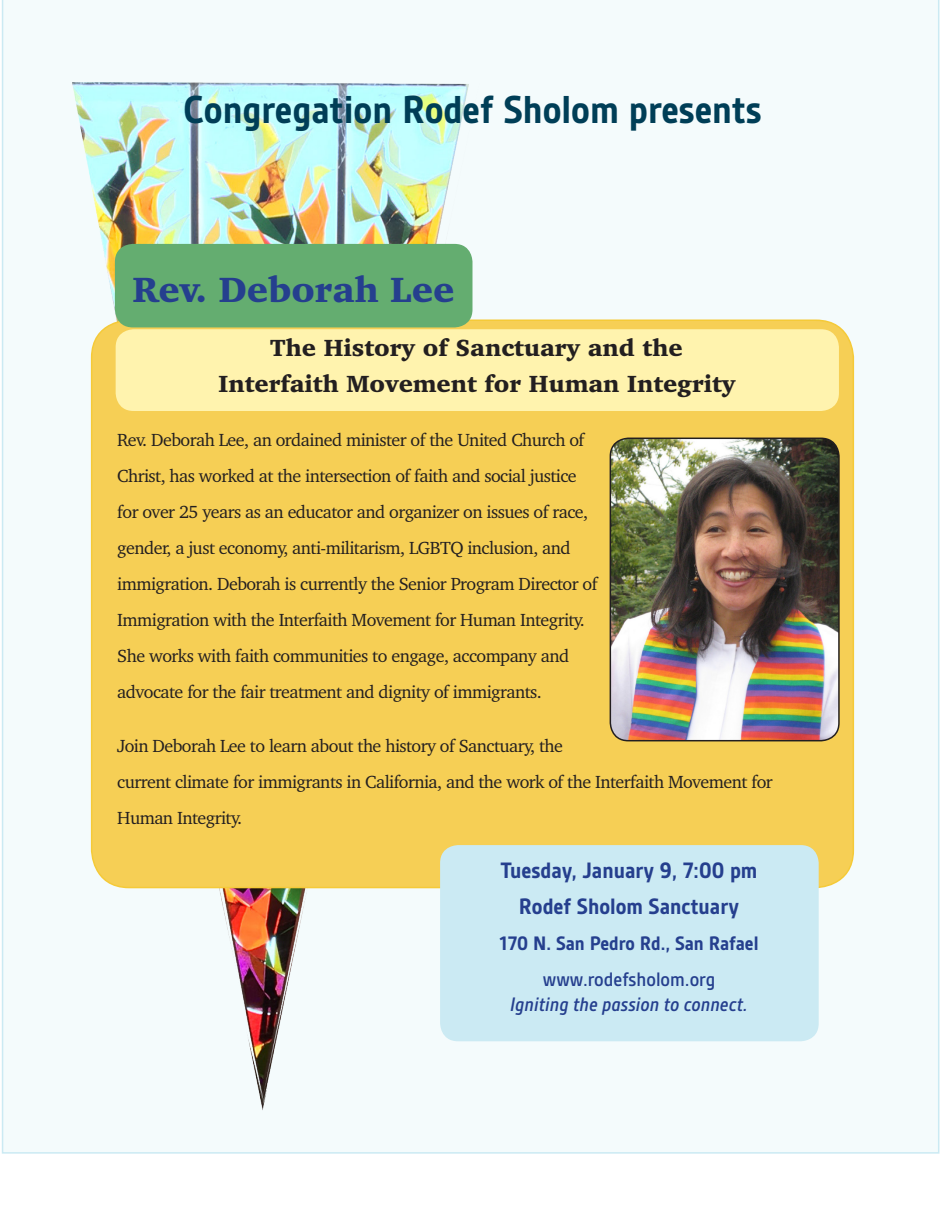
<style>
.page{position:relative;width:945px;height:1215px;background:#fff}
.page>*{position:absolute;margin:0;border:0;box-sizing:border-box;transform-origin:0 0}
.t1{font:700 42px "Gesta Semi Cond";color:#003e57}
.SpeakerSeries_DateSp{font:900 36px "Charter BT Pro";color:#253f8e}
.SocJust_Headline{font:900 24px/36px "Charter BT Pro";color:#231f20;text-align:center}
.SpeakerSeries_DateSp-2{font:700 24px "Gesta Semi Cond";color:#253f8e}
.t2{font:italic 500 21px "Gesta Semi Cond";color:#253f8e}
.SpeakerSeries_DateSp-3{font:700 21px "Gesta Semi Cond";color:#253f8e}
.SpeakerSeries_DateSp-4{font:500 21px "Gesta Semi Cond";color:#253f8e}
.SpeakerSeries_Charte{font:18px/36px "Charter BT Pro";letter-spacing:-.03em;color:#231f20}
</style>
<div class="page">
<div style="left:2px;top:0;width:937px;height:1154px;background:#f4fbfc"></div>
<img style="left:68px;top:82px;width:414px;height:1029px">
<div style="left:92px;top:320px;width:761px;height:568px;background:#f6cf55;border-radius:38px"></div>
<img style="left:610px;top:439px;width:229px;height:302px">
<div style="left:610px;top:438px;width:230px;height:303px;border:2px solid #231f20;border-radius:18px"></div>
<div style="left:116px;top:329px;width:723px;height:82px;background:#fff3ae;border-radius:18px"></div>
<div style="left:115px;top:244px;width:357px;height:83px;background:#64ad70;border-radius:18px"></div>
<div style="left:440px;top:845px;width:379px;height:196px;background:#cbeaf3;border-radius:18px"></div>
<p class="t1" style="left:183px;top:86px;width:580px">Congregation Rodef Sholom presents</p>
<p class="SpeakerSeries_DateSp" style="left:132px;top:268px;width:323px">Rev. Deborah Lee</p>
<p class="SocJust_Headline" style="left:219px;top:329px;width:518px">The History of Sanctuary and the<br>Interfaith Movement for Human Integrity</p>
<p class="SpeakerSeries_Charte" style="left:117px;top:421px;width:482px">Rev. Deborah Lee, an ordained minister of the United Church of Christ, has worked at the intersection of faith and social justice for over 25 years as an educator and organizer on issues of race, gender, a just economy, anti-militarism, LGBTQ inclusion, and immigration. Deborah is currently the Senior Program Director of Immigration with the Interfaith Movement for Human Integrity.<br>She works with faith communities to engage, accompany and advocate for the fair treatment and dignity of immigrants.</p>
<p class="SpeakerSeries_Charte" style="left:117px;top:727px;width:657px">Join Deborah Lee to learn about the history of Sanctuary, the<br>current climate for immigrants in California, and the work of the Interfaith Movement for<br>Human Integrity.</p>
<p class="SpeakerSeries_DateSp-2" style="left:501px;top:856px;width:258px">Tuesday, January 9, 7:00 pm</p>
<p class="SpeakerSeries_DateSp-2" style="left:519px;top:892px;width:222px">Rodef Sholom Sanctuary</p>
<p class="SpeakerSeries_DateSp-3" style="left:500px;top:931px;width:260px">170 N. San Pedro Rd., San Rafael</p>
<p class="SpeakerSeries_DateSp-4" style="left:543px;top:967px;width:174px">www.rodefsholom.org</p>
<p class="t2" style="left:510px;top:992px;width:239px">Igniting the passion to connect.</p>
</div>
